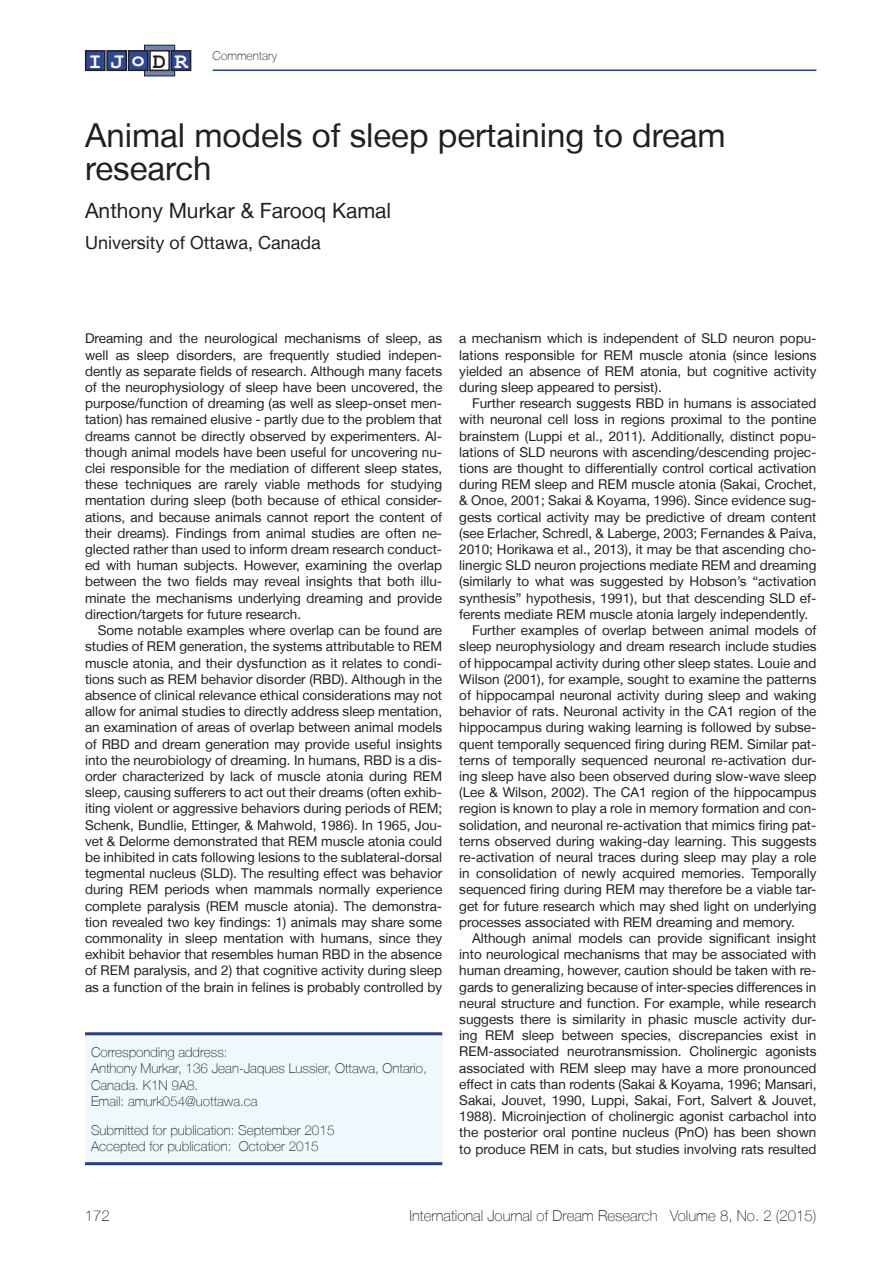
<style>
.page{position:relative;width:893px;height:1263px;background:#fff}
.page>*{position:absolute;margin:0;border:0;box-sizing:border-box;transform-origin:0 0}
.Ü1{font:33px/33px "Helvetica Neue LT";color:#231f20}
.t1{font:700 22.2px "Courier New";letter-spacing:.365em;color:#fff}
.Ü1_Autor{font:21px "Helvetica Neue LT";color:#231f20}
.Ü1_Affiliation{font:18px "Helvetica Neue LT";color:#231f20}
.Fußzeile_rechts{font:100 15px "Helvetica Neue LT";color:#231f20}
.Standard_mit_Einzug{font:13.5px/16.2px "Helvetica Neue LT";color:#231f20;text-align:justify}
.Standard_ohne_Einzug{font:13.5px/16.2px "Helvetica Neue LT";color:#231f20;text-align:justify}
.InfoBox{font:100 13.5px/16.2px "Helvetica Neue LT";color:#231f20}
.t2{font:100 12px "Helvetica Neue LT";color:#231f20}
.s1{color:#231f20}
</style>
<div class="page">
<hr style="left:213px;top:70px;width:603px;height:1px;background:#253f8e">
<svg style="left:146px;top:47px;width:27px;height:27px"></svg>
<div style="left:144px;top:45px;width:31px;height:31px;border:1px solid #231f20"></div>
<div style="left:150px;top:51px;width:19px;height:19px;background:#fff"></div>
<div style="left:149px;top:50px;width:21px;height:21px;border:1px solid #231f20"></div>
<div style="left:86px;top:51px;width:19px;height:19px;background:#2f4895"></div>
<div style="left:85px;top:50px;width:21px;height:21px;border:1px solid #231f20"></div>
<div style="left:107px;top:51px;width:19px;height:19px;background:#2f4895"></div>
<div style="left:106px;top:50px;width:21px;height:21px;border:1px solid #231f20"></div>
<div style="left:129px;top:51px;width:19px;height:19px;background:#2f4895"></div>
<div style="left:128px;top:50px;width:20px;height:21px;border:1px solid #231f20"></div>
<div style="left:171px;top:51px;width:20px;height:19px;background:#2f4895"></div>
<div style="left:171px;top:50px;width:20px;height:21px;border:1px solid #231f20"></div>
<div style="left:85px;top:1034px;width:357px;height:130px;background:#eef8fd"></div>
<hr style="left:85px;top:1032px;width:357px;height:3px;background:#253f8e">
<hr style="left:85px;top:1162px;width:357px;height:3px;background:#253f8e">
<h2 class="t1" style="left:89px;top:47px;width:101px">IJo<span class="s1">D</span>R</h2>
<p class="t2" style="left:213px;top:49px;width:66px">Commentary</p>
<p class="Ü1" style="left:85px;top:118px;width:642px">Animal models of sleep pertaining to dream research</p>
<p class="Ü1_Autor" style="left:85px;top:198px;width:308px">Anthony Murkar &amp; Farooq Kamal</p>
<p class="Ü1_Affiliation" style="left:85px;top:231px;width:237px">University of Ottawa, Canada</p>
<p class="Standard_ohne_Einzug" style="left:85px;top:330px;width:359px">Dreaming and the neurological mechanisms of sleep, as well as sleep disorders, are frequently studied indepen&shy;dently as separate fields of research. Although many facets of the neurophysiology of sleep have been uncovered, the purpose/function of dreaming (as well as sleep-onset men&shy;tation) has remained elusive - partly due to the problem that dreams cannot be directly observed by experimenters. Al&shy;though animal models have been useful for uncovering nu&shy;clei responsible for the mediation of different sleep states, these techniques are rarely viable methods for studying mentation during sleep (both because of ethical consider&shy;ations, and because animals cannot report the content of their dreams). Findings from animal studies are often ne&shy;glected rather than used to inform dream research conduct&shy;ed with human subjects. However, examining the overlap between the two fields may reveal insights that both illu&shy;minate the mechanisms underlying dreaming and provide direction/targets for future research.</p>
<p class="Standard_mit_Einzug" style="left:85px;top:622px;width:359px;text-indent:13px">Some notable examples where overlap can be found are studies of REM generation, the systems attributable to REM muscle atonia, and their dysfunction as it relates to condi&shy;tions such as REM behavior disorder (RBD). Although in the absence of clinical relevance ethical considerations may not allow for animal studies to directly address sleep mentation, an examination of areas of overlap between animal models of RBD and dream generation may provide useful insights into the neurobiology of dreaming. In humans, RBD is a dis&shy;order characterized by lack of muscle atonia during REM sleep, causing sufferers to act out their dreams (often exhib&shy;iting violent or aggressive behaviors during periods of REM; Schenk, Bundlie, Ettinger, &amp; Mahwold, 1986). In 1965, Jou&shy;vet &amp; Delorme demonstrated that REM muscle atonia could be inhibited in cats following lesions to the sublateral-dorsal tegmental nucleus (SLD). The resulting effect was behavior during REM periods when mammals normally experience complete paralysis (REM muscle atonia). The demonstra&shy;tion revealed two key findings: 1) animals may share some commonality in sleep mentation with humans, since they exhibit behavior that resembles human RBD in the absence of REM paralysis, and 2) that cognitive activity during sleep as a function of the brain in felines is probably controlled by</p>
<p class="InfoBox" style="left:91px;top:1044px;width:337px">Corresponding address:<br>Anthony Murkar, 136 Jean-Jaques Lussier, Ottawa, Ontario,<br>Canada. K1N 9A8.<br>Email: amurk054@uottawa.ca</p>
<p class="InfoBox" style="left:91px;top:1122px;width:245px">Submitted for publication: September 2015<br>Accepted for publication: October 2015</p>
<p class="Standard_mit_Einzug" style="left:459px;top:330px;width:359px">a mechanism which is independent of SLD neuron popu&shy;lations responsible for REM muscle atonia (since lesions yielded an absence of REM atonia, but cognitive activity during sleep appeared to persist).</p>
<p class="Standard_mit_Einzug" style="left:459px;top:395px;width:359px;text-indent:13px">Further research suggests RBD in humans is associated with neuronal cell loss in regions proximal to the pontine brainstem (Luppi et al., 2011). Additionally, distinct popu&shy;lations of SLD neurons with ascending/descending projec&shy;tions are thought to differentially control cortical activation during REM sleep and REM muscle atonia (Sakai, Crochet, &amp; Onoe, 2001; Sakai &amp; Koyama, 1996). Since evidence sug&shy;gests cortical activity may be predictive of dream content (see Erlacher, Schredl, &amp; Laberge, 2003; Fernandes &amp; Paiva, 2010; Horikawa et al., 2013), it may be that ascending cho&shy;linergic SLD neuron projections mediate REM and dreaming (similarly to what was suggested by Hobson’s “activation synthesis” hypothesis, 1991), but that descending SLD ef&shy;ferents mediate REM muscle atonia largely independently.</p>
<p class="Standard_mit_Einzug" style="left:459px;top:622px;width:359px;text-indent:13px">Further examples of overlap between animal models of sleep neurophysiology and dream research include studies of hippocampal activity during other sleep states. Louie and Wilson (2001), for example, sought to examine the patterns of hippocampal neuronal activity during sleep and waking behavior of rats. Neuronal activity in the CA1 region of the hippocampus during waking learning is followed by subse&shy;quent temporally sequenced firing during REM. Similar pat&shy;terns of temporally sequenced neuronal re-activation dur&shy;ing sleep have also been observed during slow-wave sleep (Lee &amp; Wilson, 2002). The CA1 region of the hippocampus region is known to play a role in memory formation and con&shy;solidation, and neuronal re-activation that mimics firing pat&shy;terns observed during waking-day learning. This suggests re-activation of neural traces during sleep may play a role in consolidation of newly acquired memories. Temporally sequenced firing during REM may therefore be a viable tar&shy;get for future research which may shed light on underlying processes associated with REM dreaming and memory.</p>
<p class="Standard_mit_Einzug" style="left:459px;top:930px;width:359px;text-indent:13px">Although animal models can provide significant insight into neurological mechanisms that may be associated with human dreaming, however, caution should be taken with re&shy;gards to generalizing because of inter-species differences in neural structure and function. For example, while research suggests there is similarity in phasic muscle activity dur&shy;ing REM sleep between species, discrepancies exist in REM-associated neurotransmission. Cholinergic agonists associated with REM sleep may have a more pronounced effect in cats than rodents (Sakai &amp; Koyama, 1996; Mansari, Sakai, Jouvet, 1990, Luppi, Sakai, Fort, Salvert &amp; Jouvet, 1988). Microinjection of cholinergic agonist carbachol into the posterior oral pontine nucleus (PnO) has been shown to produce REM in cats, but studies involving rats resulted</p>
<p class="Fußzeile_rechts" style="left:85px;top:1207px;width:27px">172</p>
<p class="Fußzeile_rechts" style="left:410px;top:1207px;width:408px">International Journal of Dream Research Volume 8, No. 2 (2015)</p>
</div>
